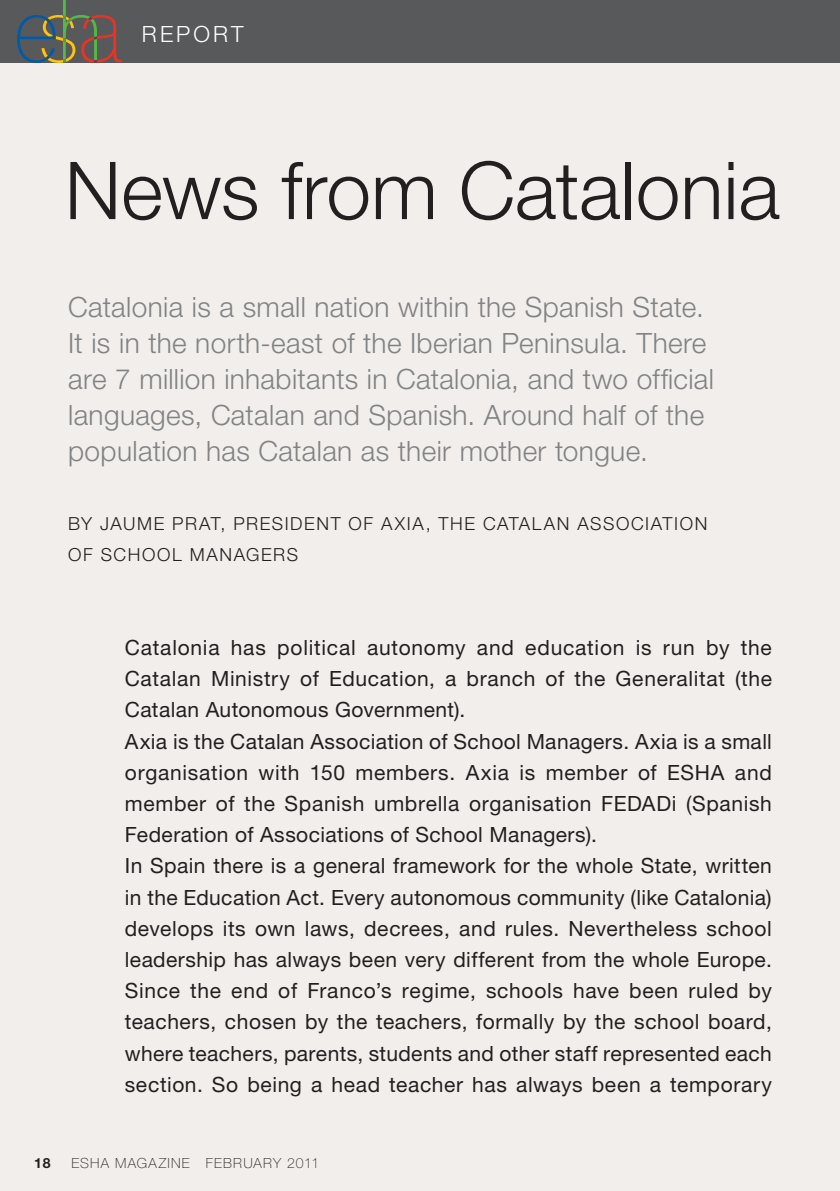
<style>
.page{position:relative;width:840px;height:1191px;background:#fff}
.page>*{position:absolute;margin:0;border:0;box-sizing:border-box;transform-origin:0 0}
.t1{font:300 80px "Helvetica Neue";color:#231f20}
.t2{font:300 28px/36px "Helvetica Neue";letter-spacing:.015em;color:#808284}
.t3{font:300 22.4px "Helvetica Neue";letter-spacing:.14em;color:#fff}
.t4{font:21px/31.2px "Helvetica Neue";letter-spacing:.025em;color:#231f20}
.t5{font:300 18px/31.2px "Helvetica Neue";letter-spacing:.09em;color:#231f20}
.t6{font:100 14px "Helvetica Neue";letter-spacing:.09em;color:#231f20}
.t7{font:700 14px "Helvetica Neue";color:#231f20}
</style>
<div class="page">
<div style="left:0;top:0;width:839px;height:1191px;background:#f1eeec"></div>
<div style="left:0;top:0;width:839px;height:62px;background:#58595b"></div>
<svg style="left:17px;top:0;width:105px;height:63px"></svg>
<p class="t3" style="left:142px;top:26px;width:103px">REPORT</p>
<h1 class="t1" style="left:65px;top:162px;width:716px">News from Catalonia</h1>
<p class="t2" style="left:68px;top:291px;width:647px">Catalonia is a small nation within the Spanish State.<br>It is in the north-east of the Iberian Peninsula. There are 7 million inhabitants in Catalonia, and two official languages, Catalan and Spanish. Around half of the population has Catalan as their mother tongue.</p>
<p class="t5" style="left:68px;top:510px;width:640px">BY JAUME PRAT, PRESIDENT OF AXIA, THE CATALAN ASSOCIATION<br>OF SCHOOL MANAGERS</p>
<p class="t4" style="left:125px;top:634px;width:648px">Catalonia has political autonomy and education is run by the Catalan Ministry of Education, a branch of the Generalitat (the Catalan Autonomous Government).<br>Axia is the Catalan Association of School Managers. Axia is a small organisation with 150 members. Axia is member of ESHA and member of the Spanish umbrella organisation FEDADi (Spanish Federation of Associations of School Managers).<br>In Spain there is a general framework for the whole State, written in the Education Act. Every autonomous community (like Catalonia) develops its own laws, decrees, and rules. Nevertheless school leadership has always been very different from the whole Europe.<br>Since the end of Franco’s regime, schools have been ruled by teachers, chosen by the teachers, formally by the school board, where teachers, parents, students and other staff represented each section. So being a head teacher has always been a temporary</p>
<p class="t7" style="left:34px;top:1157px;width:18px">18</p>
<p class="t6" style="left:71px;top:1157px;width:249px">ESHA MAGAZINE FEBRUARY 2011</p>
</div>
